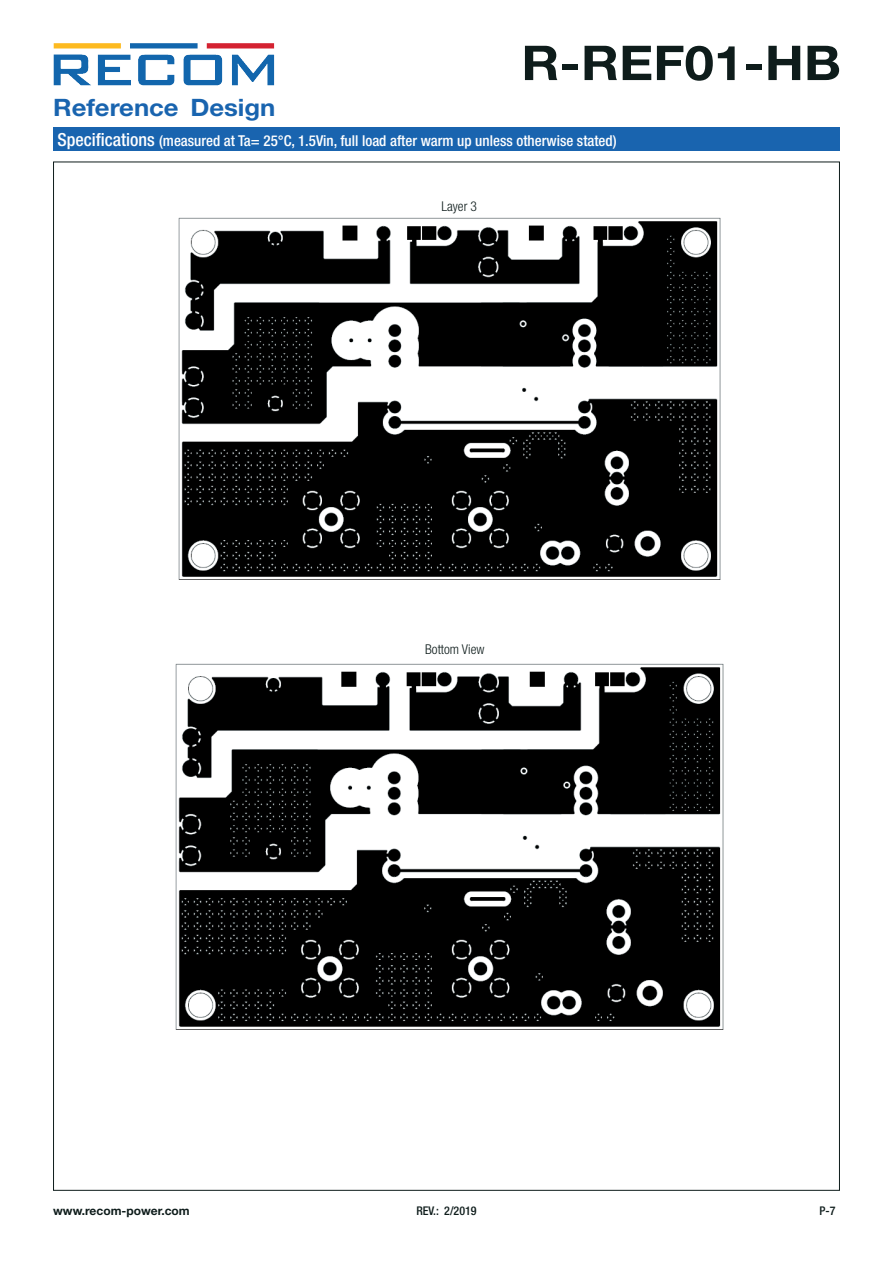
<style>
.page{position:relative;width:893px;height:1263px;background:#fff}
.page>*{position:absolute;margin:0;border:0;box-sizing:border-box;transform-origin:0 0}
.t1{font:700 48px "Helvetica Neue LT";color:#0e1c1b;scale:1.1 1}
.t2{font:700 24px "Helvetica Neue LT";color:#1964af;scale:1.07 1}
.t3{font:500 condensed 15px "Helvetica Neue LT";color:#fff}
.t4{font:300 condensed 13.5px "Helvetica Neue LT";color:#0e1c1b}
.t5{font:700 12px "Helvetica Neue LT";color:#0e1c1b}
.t6{font:500 condensed 12px "Helvetica Neue LT";color:#0e1c1b}
.s1{font-size:18px}
</style>
<div class="page">
<img style="left:53px;top:43px;width:221px;height:43px">
<div style="left:53px;top:128px;width:787px;height:23px;background:#1964af"></div>
<img style="left:178px;top:217px;width:543px;height:363px">
<img style="left:175px;top:663px;width:549px;height:367px">
<h1 class="t1" style="left:521px;top:33px;width:292px">R-REF01-HB</h1>
<h2 class="t2" style="left:53px;top:92px;width:209px">Reference Design</h2>
<p class="t3" style="left:57px;top:132px;width:561px"><span class="s1">Specifications</span> (measured at Ta= 25°C, 1.5Vin, full load after warm up unless otherwise stated)</p>
<p class="t4" style="left:441px;top:198px;width:37px">Layer 3</p>
<p class="t4" style="left:425px;top:642px;width:61px">Bottom View</p>
<p class="t5" style="left:53px;top:1203px;width:138px">www.recom-power.com</p>
<p class="t6" style="left:416px;top:1203px;width:62px">REV.: 2/2019</p>
<p class="t6" style="left:820px;top:1203px;width:17px">P-7</p>
</div>
